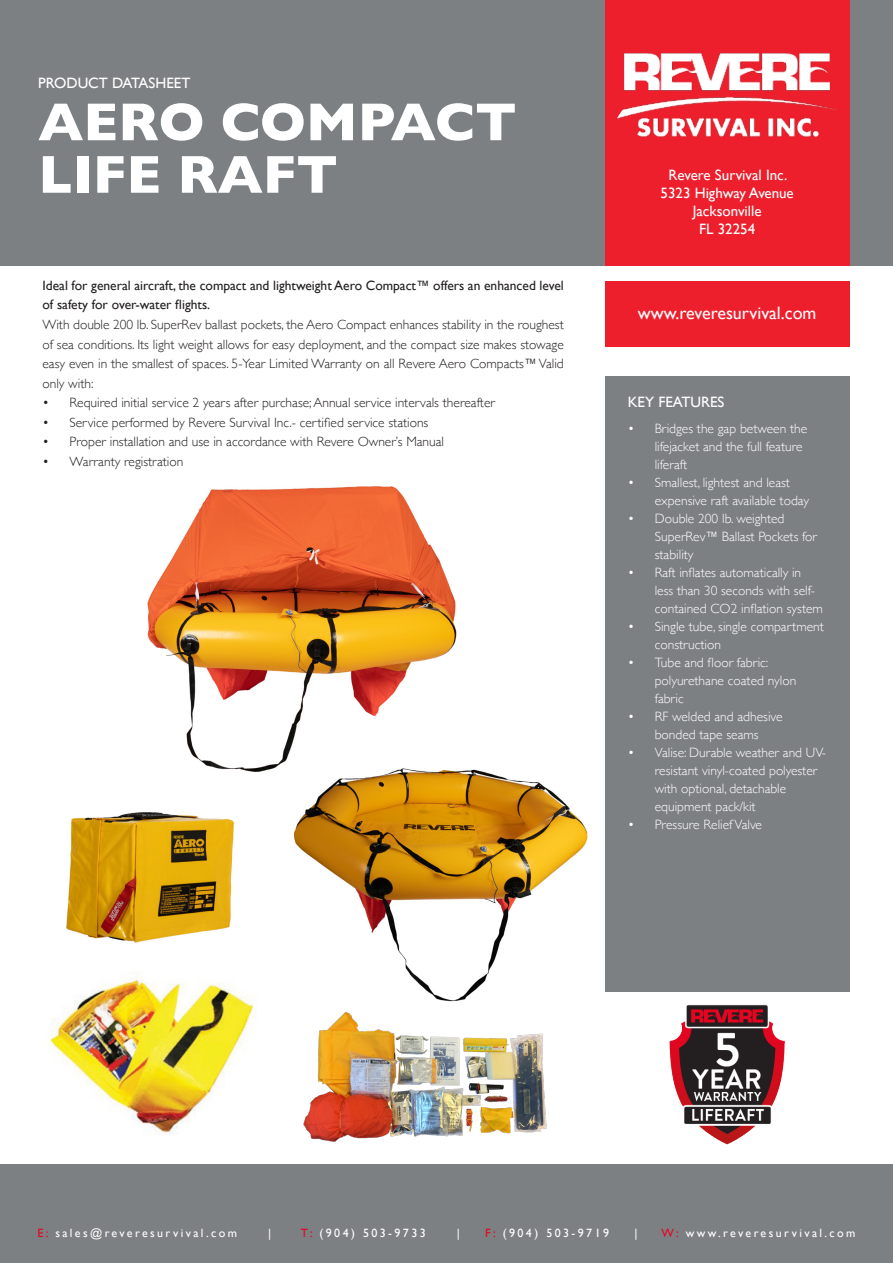
<style>
.page{position:relative;width:893px;height:1263px;background:#fff}
.page>*{position:absolute;margin:0;border:0;box-sizing:border-box;transform-origin:0 0}
.t1{font:700 54px/52.5px "Gill Sans";color:#fff}
.t2{font:18px "Gill Sans";color:#fff}
.t3{font:15px/18px "Gill Sans";color:#fff;text-align:center}
.t4{font:300 13.5px/18px "Gill Sans";color:#fff}
.t5{font:300 13.5px/19.5px "Gill Sans";color:#231f20;text-align:justify}
.t6{font:13.5px/19.5px "Gill Sans";color:#231f20}
.t7{font:12px "Gill Sans";letter-spacing:.2em;color:#fff}
.s1{color:#e40520}
</style>
<div class="page">
<div style="left:0;top:1164px;width:893px;height:99px;background:#7d8082"></div>
<div style="left:0;top:0;width:893px;height:266px;background:#7d8082"></div>
<div style="left:605px;top:281px;width:244px;height:66px;background:#ee1f2d"></div>
<div style="left:605px;top:0;width:244px;height:266px;background:#ee1f2d"></div>
<img style="left:617px;top:53px;width:219px;height:84px">
<div style="left:605px;top:376px;width:244px;height:616px;background:#7d8082"></div>
<img style="left:66px;top:812px;width:169px;height:131px">
<img style="left:147px;top:486px;width:310px;height:286px">
<img style="left:287px;top:763px;width:301px;height:239px">
<img style="left:50px;top:979px;width:205px;height:155px">
<img style="left:303px;top:1012px;width:244px;height:130px">
<img style="left:669px;top:1005px;width:116px;height:140px">
<p class="t3" style="left:38px;top:73px;width:154px">PRODUCT DATASHEET</p>
<h1 class="t1" style="left:38px;top:95px;width:480px">AERO COMPACT<br>LIFE RAFT</h1>
<p class="t6" style="left:43px;top:276px;width:523px">Ideal for general aircraft, the compact and lightweight Aero Compact™ offers an enhanced level of safety for over-water flights.</p>
<p class="t5" style="left:43px;top:314px;width:523px">With double 200 lb. SuperRev ballast pockets, the Aero Compact enhances stability in the roughest of sea conditions. Its light weight allows for easy deployment, and the compact size makes stowage easy even in the smallest of spaces. 5-Year Limited Warranty on all Revere Aero Compacts™ Valid only with:</p>
<p class="t5" style="left:43px;top:392px;width:454px">• Required initial service 2 years after purchase; Annual service intervals thereafter</p>
<p class="t5" style="left:43px;top:412px;width:387px">• Service performed by Revere Survival Inc.- certified service stations</p>
<p class="t5" style="left:43px;top:431px;width:403px">• Proper installation and use in accordance with Revere Owner’s Manual</p>
<p class="t5" style="left:43px;top:451px;width:142px">• Warranty registration</p>
<p class="t3" style="left:661px;top:166px;width:135px">Revere Survival Inc.<br>5323 Highway Avenue<br>Jacksonville<br>FL 32254</p>
<h2 class="t2" style="left:638px;top:302px;width:180px">www.reveresurvival.com</h2>
<p class="t3" style="left:628px;top:393px;width:98px">KEY FEATURES</p>
<p class="t4" style="left:655px;top:419px;width:154px;text-indent:-27px">• Bridges the gap between the lifejacket and the full feature liferaft</p>
<p class="t4" style="left:655px;top:473px;width:156px;text-indent:-27px">• Smallest, lightest and least expensive raft available today</p>
<p class="t4" style="left:655px;top:509px;width:164px;text-indent:-27px">• Double 200 lb. weighted<br>SuperRev™ Ballast Pockets for stability</p>
<p class="t4" style="left:655px;top:563px;width:170px;text-indent:-27px">• Raft inflates automatically in less than 30 seconds with self&shy;contained CO2 inflation system</p>
<p class="t4" style="left:655px;top:617px;width:171px;text-indent:-27px">• Single tube, single compartment construction</p>
<p class="t4" style="left:655px;top:653px;width:143px;text-indent:-27px">• Tube and floor fabric: polyurethane coated nylon fabric</p>
<p class="t4" style="left:628px;top:707px;width:156px;text-align:center">• RF welded and adhesive bonded tape seams</p>
<p class="t4" style="left:655px;top:743px;width:173px;text-indent:-27px">• Valise: Durable weather and UV&shy;resistant vinyl-coated polyester with optional, detachable equipment pack/kit</p>
<p class="t4" style="left:628px;top:815px;width:136px">• Pressure Relief Valve</p>
<p class="t7" style="left:37px;top:1226px;width:201px"><span class="s1">E:</span> sales@reveresurvival.com</p>
<p class="t7" style="left:268px;top:1226px;width:5px">|</p>
<p class="t7" style="left:301px;top:1226px;width:127px"><span class="s1">T:</span> (904) 503-9733</p>
<p class="t7" style="left:457px;top:1226px;width:5px">|</p>
<p class="t7" style="left:485px;top:1226px;width:125px"><span class="s1">F:</span> (904) 503-9719</p>
<p class="t7" style="left:634px;top:1226px;width:5px">|</p>
<p class="t7" style="left:661px;top:1226px;width:196px"><span class="s1">W:</span> www.reveresurvival.com</p>
</div>
